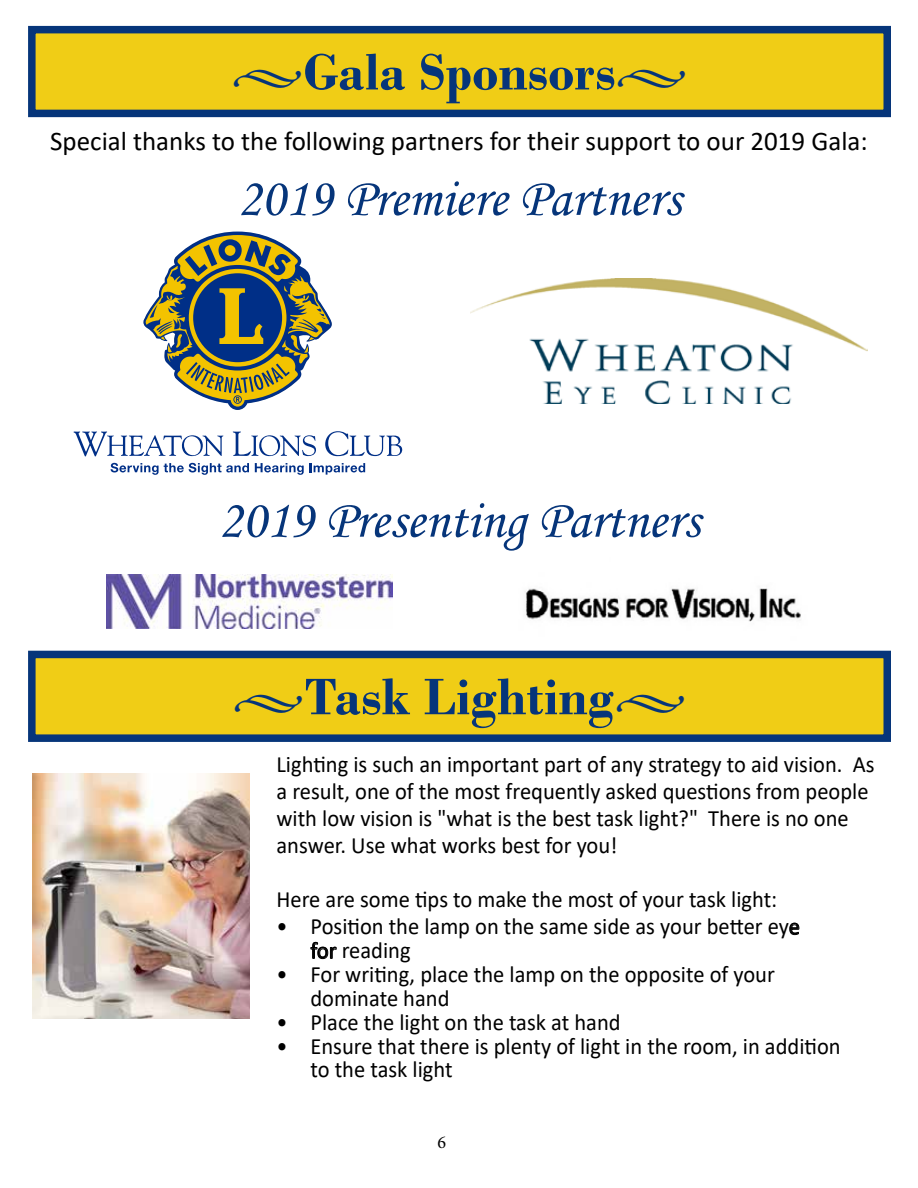
<style>
.page{position:relative;width:918px;height:1188px;background:#fff}
.page>*{position:absolute;margin:0;border:0;box-sizing:border-box;transform-origin:0 0}
.t1{font:54px "Monotype Corsiva";color:#06357a}
.t2{font:700 54px "Bodoni";color:#06357a}
.t3{font:27px "Calibri";color:#000}
.t4{font:23.4px/27px "Calibri";color:#000;scale:.96 1}
.t5{font:18px "Minion Pro";color:#000}
.s1{font-family:"Minion Pro";font-weight:400;font-size:45px}
</style>
<div class="page">
<div style="left:32px;top:30px;width:855px;height:83px;background:#f0cd16"></div>
<div style="left:28px;top:26px;width:863px;height:91px;border:8px solid #06357a"></div>
<svg style="left:74px;top:431px;width:149px;height:25px"></svg>
<svg style="left:233px;top:432px;width:83px;height:24px"></svg>
<svg style="left:325px;top:431px;width:77px;height:25px"></svg>
<svg style="left:111px;top:463px;width:138px;height:12px"></svg>
<svg style="left:255px;top:463px;width:49px;height:12px"></svg>
<svg style="left:310px;top:463px;width:55px;height:12px"></svg>
<svg style="left:143px;top:232px;width:189px;height:178px"></svg>
<img style="left:526px;top:588px;width:275px;height:34px">
<img style="left:470px;top:278px;width:398px;height:125px">
<img style="left:106px;top:575px;width:287px;height:53px">
<div style="left:32px;top:654px;width:855px;height:84px;background:#f0cd16"></div>
<div style="left:28px;top:651px;width:863px;height:91px;border:8px solid #06357a"></div>
<svg style="left:789px;top:923px;width:11px;height:12px"></svg>
<svg style="left:310px;top:942px;width:27px;height:17px"></svg>
<img style="left:33px;top:773px;width:217px;height:246px">
<h1 class="t2" style="left:231px;top:40px;width:458px"><span class="s1">•</span>Gala Sponsors<span class="s1">•</span></h1>
<p class="t3" style="left:50px;top:122px;width:819px">Special thanks to the following partners for their support to our 2019 Gala:</p>
<h1 class="t1" style="left:237px;top:166px;width:445px">2019 Premiere Partners</h1>
<h1 class="t1" style="left:218px;top:487px;width:483px">2019 Presenting Partners</h1>
<h1 class="t2" style="left:233px;top:665px;width:455px"><span class="s1">•</span>Task Lighting<span class="s1">•</span></h1>
<p class="t4" style="left:277px;top:751px;width:624px">Lighting is such an important part of any strategy to aid vision. As a result, one of the most frequently asked questions from people with low vision is "what is the best task light?" There is no one answer. Use what works best for you!</p>
<p class="t4" style="left:277px;top:886px;width:523px">Here are some tips to make the most of your task light:</p>
<p class="t4" style="left:311px;top:914px;width:511px;line-height:24px;text-indent:-34px">• Position the lamp on the same side as your better eye for reading</p>
<p class="t4" style="left:311px;top:962px;width:485px;line-height:24px;text-indent:-34px">• For writing, place the lamp on the opposite of your dominate hand</p>
<p class="t4" style="left:277px;top:1009px;width:360px">• Place the light on the task at hand</p>
<p class="t4" style="left:311px;top:1035px;width:554px;line-height:22.5px;text-indent:-34px">• Ensure that there is plenty of light in the room, in addition to the task light</p>
<p class="t5" style="left:437px;top:1130px;width:10px">6</p>
</div>
